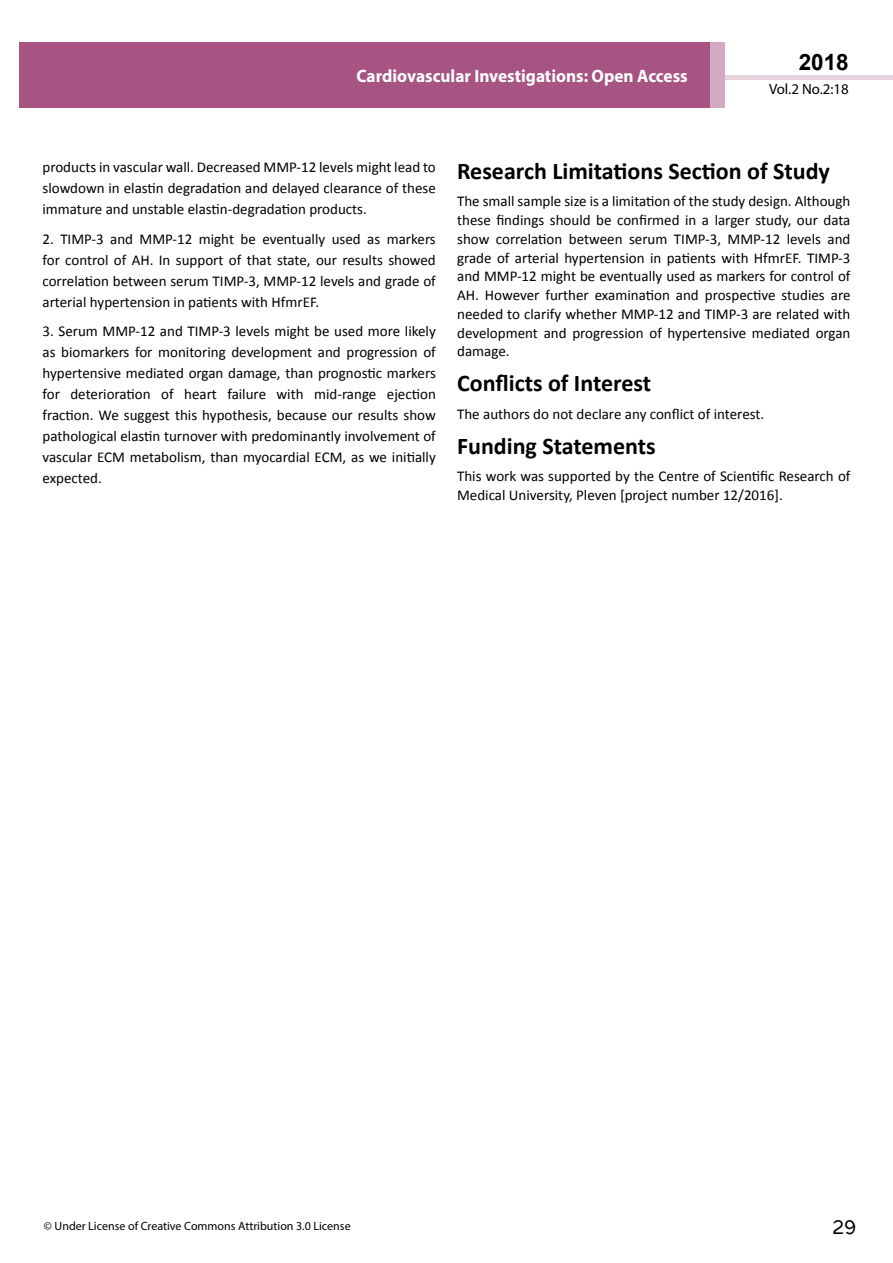
<style>
.page{position:relative;width:893px;height:1263px;background:#fff}
.page>*{position:absolute;margin:0;border:0;box-sizing:border-box;transform-origin:0 0}
.t1{font:25.5px "Tunga";color:#000}
.t2{font:700 24px "Calibri";color:#000}
.t3{font:700 22.5px "Arial";color:#000}
.t4{font:700 18px "Myriad Pro";color:#fff;scale:.96 1}
.t5{font:15px/21px "Calibri";color:#000;text-align:justify}
.t6{font:14.85px "Myriad Pro";color:#000}
.t7{font:12px "Myriad Pro";color:#000}
</style>
<div class="page">
<hr style="left:725px;top:75px;width:168px;height:4px;background:#e6d1dd">
<div style="left:709px;top:42px;width:16px;height:66px;background:#d2aac1"></div>
<div style="left:19px;top:42px;width:690px;height:66px;background:#a75483"></div>
<p class="t4" style="left:357px;top:64px;width:346px">Cardiovascular Investigations: Open Access</p>
<h3 class="t3" style="left:799px;top:47px;width:52px">2018</h3>
<p class="t6" style="left:769px;top:80px;width:81px">Vol.2 No.2:18</p>
<p class="t5" style="left:43px;top:157px;width:395px">products in vascular wall. Decreased MMP-12 levels might lead to slowdown in elastin degradation and delayed clearance of these immature and unstable elastin-degradation products.</p>
<p class="t5" style="left:43px;top:228px;width:395px">2. TIMP-3 and MMP-12 might be eventually used as markers for control of AH. In support of that state, our results showed correlation between serum TIMP-3, MMP-12 levels and grade of arterial hypertension in patients with HfmrEF.</p>
<p class="t5" style="left:43px;top:321px;width:395px">3. Serum MMP-12 and TIMP-3 levels might be used more likely as biomarkers for monitoring development and progression of hypertensive mediated organ damage, than prognostic markers for deterioration of heart failure with mid-range ejection fraction. We suggest this hypothesis, because our results show pathological elastin turnover with predominantly involvement of vascular ECM metabolism, than myocardial ECM, as we initially expected.</p>
<h2 class="t2" style="left:457px;top:156px;width:374px">Research Limitations Section of Study</h2>
<p class="t5" style="left:457px;top:192px;width:395px;line-height:18.8px">The small sample size is a limitation of the study design. Although these findings should be confirmed in a larger study, our data show correlation between serum TIMP-3, MMP-12 levels and grade of arterial hypertension in patients with HfmrEF. TIMP-3 and MMP-12 might be eventually used as markers for control of AH. However further examination and prospective studies are needed to clarify whether MMP-12 and TIMP-3 are related with development and progression of hypertensive mediated organ damage.</p>
<h2 class="t2" style="left:457px;top:368px;width:195px">Conflicts of Interest</h2>
<p class="t5" style="left:457px;top:403px;width:309px">The authors do not declare any conflict of interest.</p>
<h2 class="t2" style="left:457px;top:430px;width:200px">Funding Statements</h2>
<p class="t5" style="left:457px;top:466px;width:395px;line-height:18.8px">This work was supported by the Centre of Scientific Research of<br>Medical University, Pleven [project number 12/2016].</p>
<p class="t7" style="left:44px;top:1218px;width:308px">© Under License of Creative Commons Attribution 3.0 License</p>
<h1 class="t1" style="left:832px;top:1210px;width:25px">29</h1>
</div>
